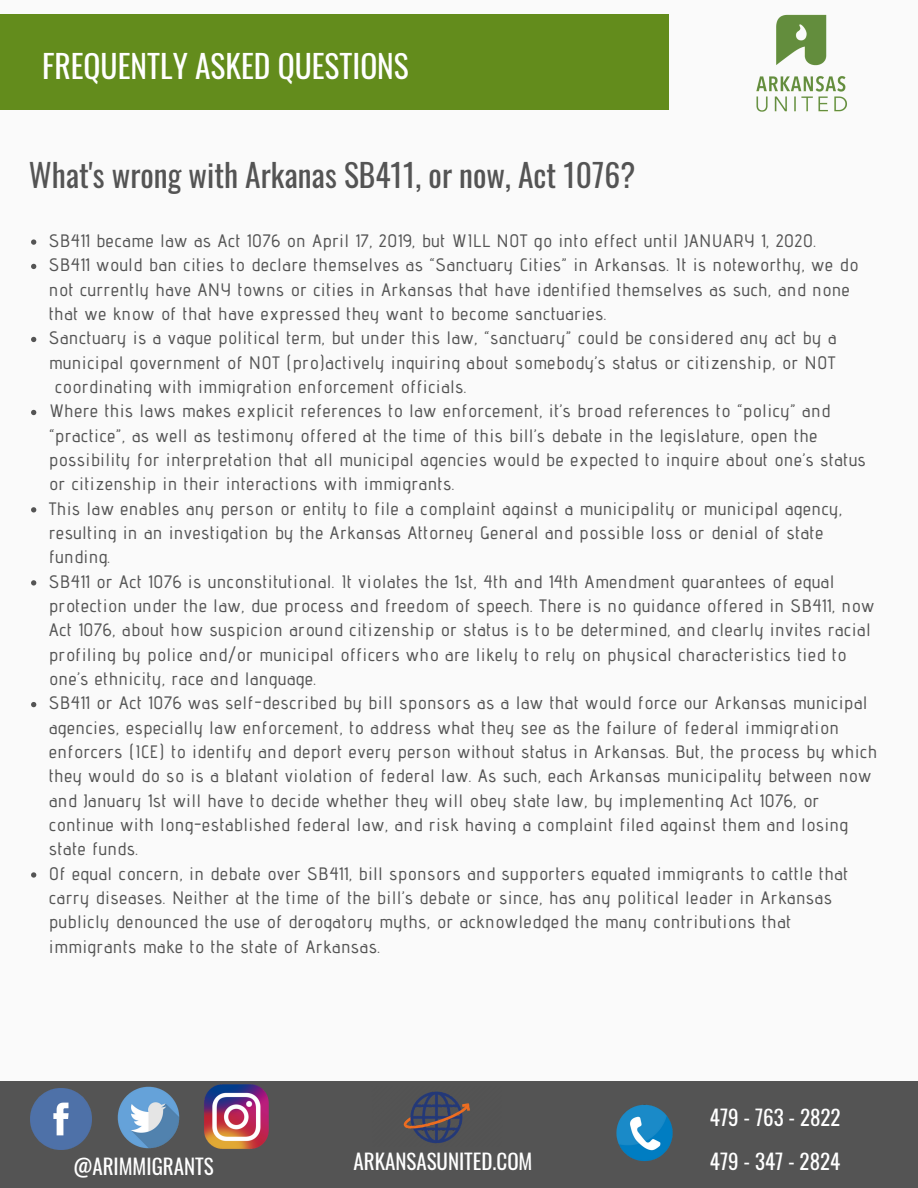
<style>
.page{position:relative;width:918px;height:1188px;background:#fafafa}
.page>*{position:absolute;margin:0;border:0;box-sizing:border-box;transform-origin:0 0}
.t1{font:31.5px "Oswald";color:#545454}
.t2{font:31.5px "Oswald";color:#fff}
.t3{font:21px/44.1px "Oswald";color:#fff}
.t4{font:500 18px "Advent Pro";letter-spacing:.05em;color:#545454}
</style>
<div class="page">
<div style="left:0;top:14px;width:669px;height:96px;background:#638c1c"></div>
<svg style="left:31px;top:239px;width:5px;height:6px"></svg>
<svg style="left:31px;top:264px;width:5px;height:5px"></svg>
<svg style="left:31px;top:337px;width:5px;height:5px"></svg>
<svg style="left:31px;top:410px;width:5px;height:5px"></svg>
<svg style="left:31px;top:507px;width:5px;height:6px"></svg>
<svg style="left:31px;top:580px;width:5px;height:6px"></svg>
<svg style="left:31px;top:702px;width:5px;height:5px"></svg>
<svg style="left:31px;top:872px;width:5px;height:6px"></svg>
<img style="left:756px;top:14px;width:91px;height:98px">
<div style="left:0;top:1081px;width:918px;height:107px;background:#545454"></div>
<img style="left:31px;top:1089px;width:60px;height:61px">
<img style="left:117px;top:1086px;width:63px;height:63px">
<img style="left:204px;top:1084px;width:65px;height:65px">
<img style="left:403px;top:1091px;width:67px;height:53px">
<img style="left:616px;top:1104px;width:57px;height:58px">
<h1 class="t2" style="left:42px;top:42px;width:368px">FREQUENTLY ASKED QUESTIONS</h1>
<h1 class="t1" style="left:29px;top:150px;width:608px">What's wrong with Arkanas SB411, or now, Act 1076?</h1>
<p class="t4" style="left:49px;top:230px;width:768px">SB411 became law as Act 1076 on April 17, 2019, but WILL NOT go into effect until JANUARY 1, 2020.</p>
<p class="t4" style="left:49px;top:254px;width:810px">SB411 would ban cities to declare themselves as “Sanctuary Cities” in Arkansas. It is noteworthy, we do</p>
<p class="t4" style="left:49px;top:278px;width:802px">not currently have ANY towns or cities in Arkansas that have identified themselves as such, and none</p>
<p class="t4" style="left:49px;top:303px;width:559px">that we know of that have expressed they want to become sanctuaries.</p>
<p class="t4" style="left:49px;top:327px;width:789px">Sanctuary is a vague political term, but under this law, “sanctuary” could be considered any act by a</p>
<p class="t4" style="left:49px;top:351px;width:788px">municipal government of NOT (pro)actively inquiring about somebody’s status or citizenship, or NOT</p>
<p class="t4" style="left:55px;top:376px;width:413px">coordinating with immigration enforcement officials.</p>
<p class="t4" style="left:49px;top:400px;width:782px">Where this laws makes explicit references to law enforcement, it’s broad references to “policy” and</p>
<p class="t4" style="left:49px;top:424px;width:770px">“practice”, as well as testimony offered at the time of this bill’s debate in the legislature, open the</p>
<p class="t4" style="left:49px;top:449px;width:818px">possibility for interpretation that all municipal agencies would be expected to inquire about one’s status</p>
<p class="t4" style="left:49px;top:473px;width:407px">or citizenship in their interactions with immigrants.</p>
<p class="t4" style="left:49px;top:497px;width:794px">This law enables any person or entity to file a complaint against a municipality or municipal agency,</p>
<p class="t4" style="left:49px;top:522px;width:776px">resulting in an investigation by the Arkansas Attorney General and possible loss or denial of state</p>
<p class="t4" style="left:49px;top:546px;width:63px">funding.</p>
<p class="t4" style="left:49px;top:570px;width:787px">SB411 or Act 1076 is unconstitutional. It violates the 1st, 4th and 14th Amendment guarantees of equal</p>
<p class="t4" style="left:49px;top:595px;width:826px">protection under the law, due process and freedom of speech. There is no guidance offered in SB411, now</p>
<p class="t4" style="left:49px;top:619px;width:823px">Act 1076, about how suspicion around citizenship or status is to be determined, and clearly invites racial</p>
<p class="t4" style="left:49px;top:643px;width:799px">profiling by police and/or municipal officers who are likely to rely on physical characteristics tied to</p>
<p class="t4" style="left:49px;top:668px;width:268px">one’s ethnicity, race and language.</p>
<p class="t4" style="left:49px;top:692px;width:820px">SB411 or Act 1076 was self-described by bill sponsors as a law that would force our Arkansas municipal</p>
<p class="t4" style="left:49px;top:716px;width:791px">agencies, especially law enforcement, to address what they see as the failure of federal immigration</p>
<p class="t4" style="left:49px;top:741px;width:829px">enforcers (ICE) to identify and deport every person without status in Arkansas. But, the process by which</p>
<p class="t4" style="left:49px;top:765px;width:824px">they would do so is a blatant violation of federal law. As such, each Arkansas municipality between now</p>
<p class="t4" style="left:49px;top:789px;width:772px">and January 1st will have to decide whether they will obey state law, by implementing Act 1076, or</p>
<p class="t4" style="left:49px;top:814px;width:800px">continue with long-established federal law, and risk having a complaint filed against them and losing</p>
<p class="t4" style="left:49px;top:838px;width:90px">state funds.</p>
<p class="t4" style="left:49px;top:862px;width:801px">Of equal concern, in debate over SB411, bill sponsors and supporters equated immigrants to cattle that</p>
<p class="t4" style="left:49px;top:887px;width:784px">carry diseases. Neither at the time of the bill’s debate or since, has any political leader in Arkansas</p>
<p class="t4" style="left:49px;top:911px;width:743px">publicly denounced the use of derogatory myths, or acknowledged the many contributions that</p>
<p class="t4" style="left:49px;top:935px;width:332px">immigrants make to the state of Arkansas.</p>
<p class="t3" style="left:73px;top:1143px;width:142px">@ARIMMIGRANTS</p>
<p class="t3" style="left:353px;top:1139px;width:181px">ARKANSASUNITED.COM</p>
<p class="t3" style="left:710px;top:1095px;width:132px">479 - 763 - 2822<br>479 - 347 - 2824</p>
</div>
